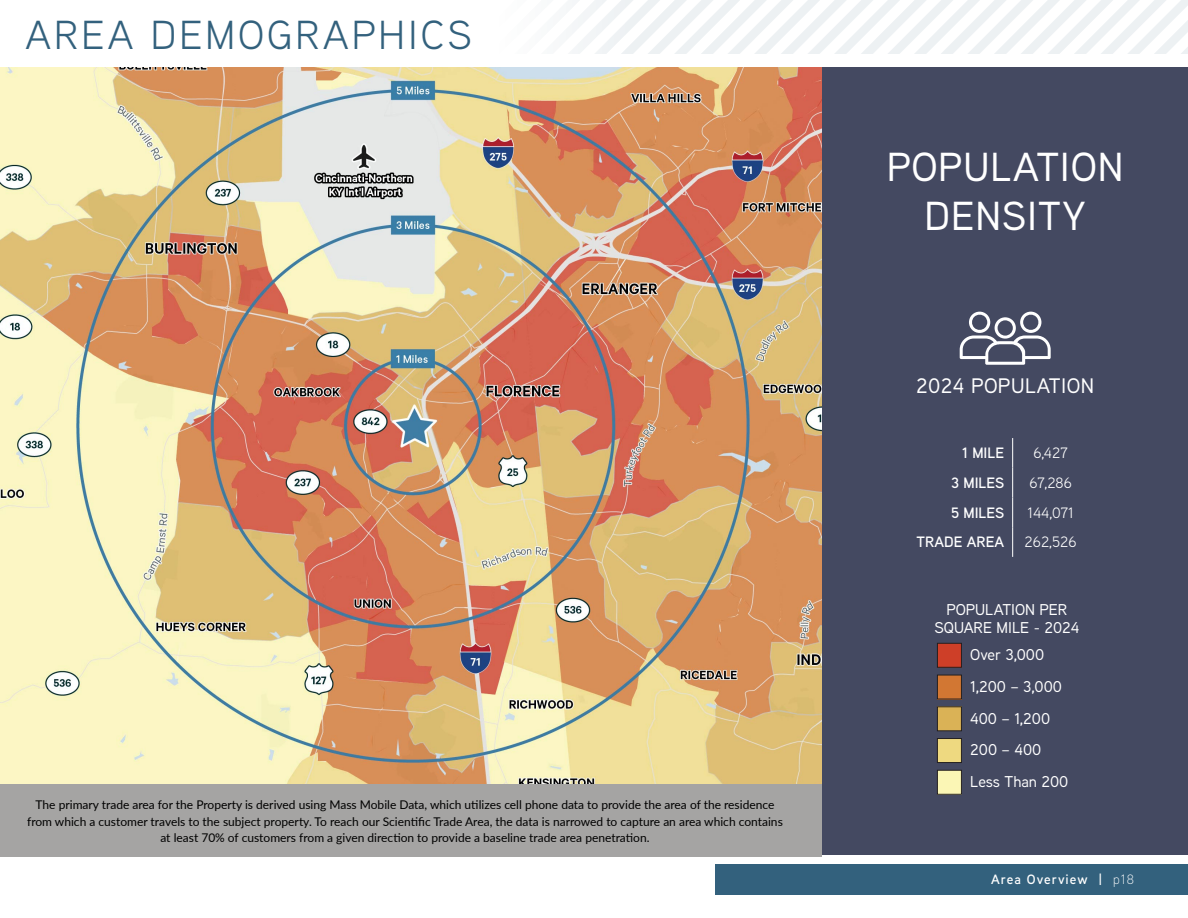
<style>
.page{position:relative;width:1188px;height:918px;background:#fff}
.page>*{position:absolute;margin:0;border:0;box-sizing:border-box;transform-origin:0 0}
.t1{font:500 40.5px/48.6px "Aaux Next";letter-spacing:.02em;color:#fff;text-align:center}
.t2{font:40.5px "Aaux Next";letter-spacing:.075em;color:#33617d}
.t3{font:500 21px "Aaux Next";letter-spacing:.02em;color:#fff}
.t4{font:500 15.6px/31.7px "Aaux Next";color:#fff}
.t5{font:600 15px "Aaux Next";color:#fff}
.t6{font:15px "Aaux Next";color:#fff}
.t7{font:600 13.5px "Aaux Next";letter-spacing:.075em;color:#fff}
.t8{font:12px/16.5px "Lato";color:#000;text-align:center}
.s1{font-weight:300}
</style>
<div class="page">
<div style="left:716px;top:68px;width:472px;height:787px;background:#444961"></div>
<svg style="left:572px;top:0;width:616px;height:54px"></svg>
<img style="left:0;top:68px;width:822px;height:716px">
<svg style="left:960px;top:312px;width:91px;height:53px"></svg>
<hr style="left:1012px;top:438px;width:1px;height:30px;background:#fff">
<svg style="left:1012px;top:468px;width:1px;height:29px"></svg>
<hr style="left:1012px;top:497px;width:1px;height:30px;background:#fff">
<hr style="left:1012px;top:527px;width:1px;height:30px;background:#fff">
<div style="left:0;top:784px;width:822px;height:73px;background:#a5a4a3"></div>
<div style="left:937px;top:643px;width:24px;height:24px;background:#ce3f28"></div>
<div style="left:937px;top:643px;width:25px;height:24px;border:1px solid #231f20"></div>
<div style="left:937px;top:675px;width:24px;height:24px;background:#d27733"></div>
<div style="left:937px;top:675px;width:25px;height:24px;border:1px solid #231f20"></div>
<div style="left:937px;top:707px;width:24px;height:24px;background:#dab256"></div>
<div style="left:937px;top:707px;width:25px;height:24px;border:1px solid #231f20"></div>
<div style="left:937px;top:739px;width:24px;height:24px;background:#eed980"></div>
<div style="left:937px;top:738px;width:25px;height:25px;border:1px solid #231f20"></div>
<div style="left:937px;top:770px;width:24px;height:24px;background:#fbf6b5"></div>
<div style="left:937px;top:770px;width:25px;height:24px;border:1px solid #231f20"></div>
<div style="left:716px;top:864px;width:472px;height:30px;background:#33617d"></div>
<h1 class="t2" style="left:26px;top:7px;width:448px">AREA DEMOGRAPHICS</h1>
<p class="t8" style="left:27px;top:796px;width:757px">The primary trade area for the Property is derived using Mass Mobile Data, which utilizes cell phone data to provide the area of the residence from which a customer travels to the subject property. To reach our Scientific Trade Area, the data is narrowed to capture an area which contains at least 70% of customers from a given direction to provide a baseline trade area penetration.</p>
<h1 class="t1" style="left:887px;top:142px;width:238px">POPULATION<br>DENSITY</h1>
<h2 class="t3" style="left:916px;top:371px;width:179px">2024 POPULATION</h2>
<p class="t5" style="left:962px;top:443px;width:43px">1 MILE</p>
<p class="t6" style="left:1033px;top:443px;width:36px">6,427</p>
<p class="t5" style="left:951px;top:472px;width:54px">3 MILES</p>
<p class="t6" style="left:1029px;top:473px;width:44px">67,286</p>
<p class="t5" style="left:951px;top:502px;width:55px">5 MILES</p>
<p class="t6" style="left:1028px;top:502px;width:48px">144,071</p>
<p class="t5" style="left:917px;top:532px;width:89px">TRADE AREA</p>
<p class="t6" style="left:1025px;top:532px;width:53px">262,526</p>
<h3 class="t4" style="left:934px;top:599px;width:146px;line-height:18.8px;text-align:center">POPULATION PER<br>SQUARE MILE - 2024</h3>
<h3 class="t4" style="left:970px;top:639px;width:100px">Over 3,000<br>1,200 – 3,000<br>400 – 1,200<br>200 – 400<br>Less Than 200</h3>
<p class="t7" style="left:991px;top:870px;width:144px">Area Overview | <span class="s1">p18</span></p>
<p class="t7" style="left:1032px;top:870px;width:58px">land-dev</p>
</div>
